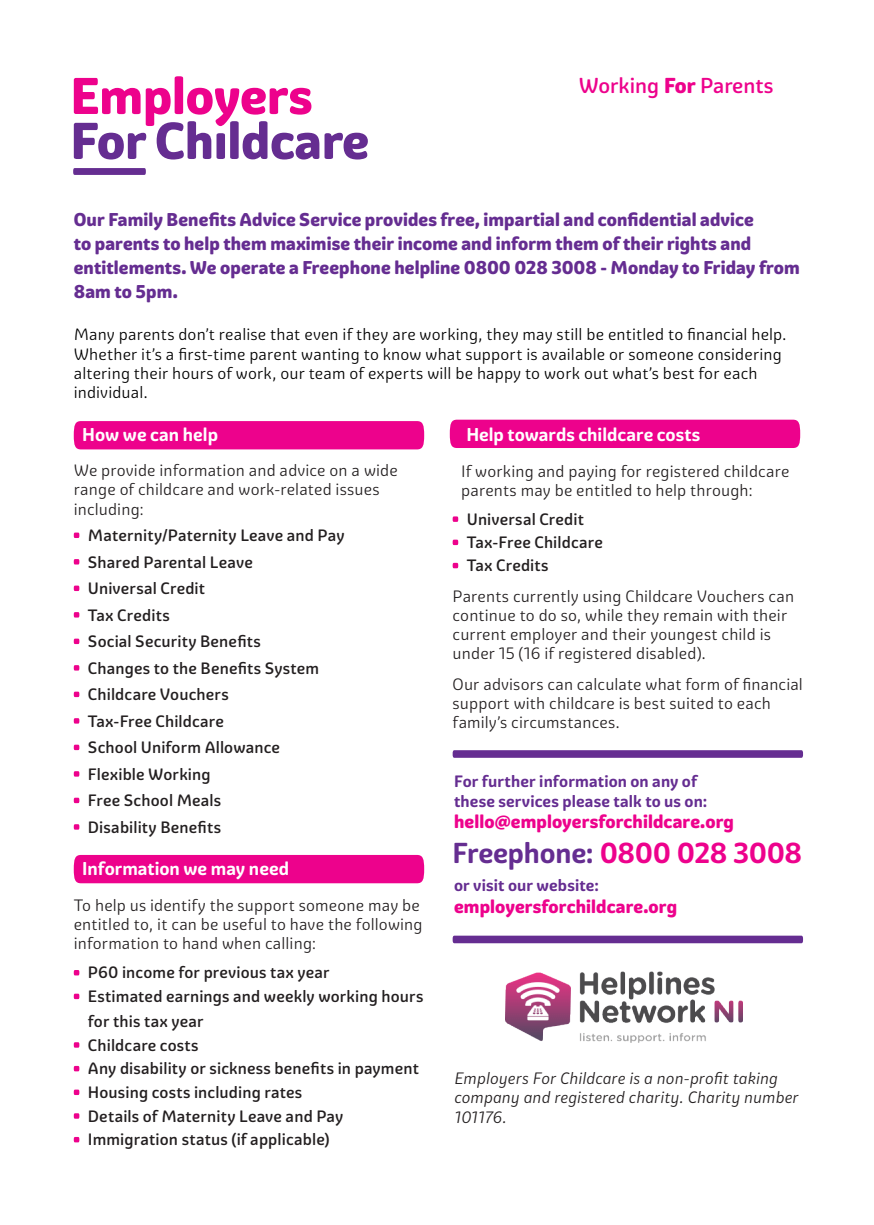
<style>
.page{position:relative;width:874px;height:1225px;background:#fff}
.page>*{position:absolute;margin:0;border:0;box-sizing:border-box;transform-origin:0 0}
.t1{font:700 28px "Graviola Soft";letter-spacing:-.015em;color:#ed028c}
.t2{font:500 21px "Graviola Soft";color:#ed028c}
.t3{font:800 18px/24px "Graviola Soft";letter-spacing:.005em;color:#652d91}
.t4{font:700 18px "Graviola Soft";color:#fff}
.t5{font:800 18px "Graviola Soft";letter-spacing:.005em;color:#ed028c}
.t6{font:16px/19.2px "Graviola Soft";letter-spacing:.01em;color:#231f20}
.t7{font:500 16px "Graviola Soft";letter-spacing:.01em;color:#231f20}
.t8{font:16px/19.2px "Graviola Soft";letter-spacing:.01em;color:#000001}
.t9{font:italic 16px/19.2px "Graviola Soft";letter-spacing:.005em;color:#231f20}
.t10{font:700 16px/19.2px "Graviola Soft";letter-spacing:.01em;color:#652d91}
.s1{font-weight:800}
.s2{color:#652d91}
</style>
<div class="page">
<svg style="left:74px;top:76px;width:293px;height:83px"></svg>
<svg style="left:73px;top:168px;width:73px;height:7px"></svg>
<svg style="left:452px;top:935px;width:350px;height:8px;background:#713e9a"></svg>
<svg style="left:452px;top:750px;width:350px;height:8px;background:#6c3796"></svg>
<div style="left:74px;top:421px;width:350px;height:28px;background:#ed028c"></div>
<svg style="left:452px;top:516px;width:6px;height:6px"></svg>
<svg style="left:452px;top:539px;width:6px;height:6px"></svg>
<svg style="left:452px;top:563px;width:6px;height:5px"></svg>
<div style="left:74px;top:855px;width:350px;height:28px;background:#ed028c"></div>
<svg style="left:74px;top:532px;width:5px;height:6px"></svg>
<svg style="left:74px;top:559px;width:5px;height:5px"></svg>
<svg style="left:74px;top:585px;width:5px;height:6px"></svg>
<svg style="left:74px;top:612px;width:5px;height:5px"></svg>
<svg style="left:74px;top:638px;width:5px;height:6px"></svg>
<svg style="left:74px;top:665px;width:5px;height:5px"></svg>
<svg style="left:74px;top:691px;width:5px;height:6px"></svg>
<svg style="left:74px;top:718px;width:5px;height:5px"></svg>
<svg style="left:74px;top:744px;width:5px;height:6px"></svg>
<svg style="left:74px;top:771px;width:5px;height:5px"></svg>
<svg style="left:74px;top:797px;width:5px;height:6px"></svg>
<svg style="left:74px;top:824px;width:5px;height:5px"></svg>
<svg style="left:74px;top:970px;width:5px;height:5px"></svg>
<svg style="left:74px;top:993px;width:5px;height:6px"></svg>
<svg style="left:74px;top:1042px;width:5px;height:5px"></svg>
<svg style="left:74px;top:1066px;width:5px;height:5px"></svg>
<svg style="left:74px;top:1089px;width:5px;height:6px"></svg>
<svg style="left:74px;top:1113px;width:5px;height:5px"></svg>
<svg style="left:74px;top:1137px;width:5px;height:5px"></svg>
<div style="left:449px;top:420px;width:350px;height:28px;background:#ed028c"></div>
<img style="left:505px;top:971px;width:236px;height:72px">
<p class="t2" style="left:578px;top:73px;width:196px">Working <span class="s1">For</span> Parents</p>
<p class="t3" style="left:74px;top:208px;width:727px">Our Family Benefits Advice Service provides free, impartial and confidential advice<br>to parents to help them maximise their income and inform them of their rights and entitlements. We operate a Freephone helpline 0800 028 3008 - Monday to Friday from 8am to 5pm.</p>
<p class="t8" style="left:74px;top:325px;width:714px">Many parents don’t realise that even if they are working, they may still be entitled to financial help.<br>Whether it’s a first-time parent wanting to know what support is available or someone considering altering their hours of work, our team of experts will be happy to work out what’s best for each individual.</p>
<p class="t4" style="left:82px;top:423px;width:137px">How we can help</p>
<p class="t6" style="left:74px;top:461px;width:325px">We provide information and advice on a wide range of childcare and work-related issues including:</p>
<p class="t7" style="left:88px;top:525px;width:258px">Maternity/Paternity Leave and Pay</p>
<p class="t7" style="left:88px;top:552px;width:166px">Shared Parental Leave</p>
<p class="t7" style="left:88px;top:578px;width:119px">Universal Credit</p>
<p class="t7" style="left:88px;top:605px;width:83px">Tax Credits</p>
<p class="t7" style="left:88px;top:631px;width:174px">Social Security Benefits</p>
<p class="t7" style="left:88px;top:658px;width:233px">Changes to the Benefits System</p>
<p class="t7" style="left:88px;top:684px;width:142px">Childcare Vouchers</p>
<p class="t7" style="left:88px;top:711px;width:137px">Tax-Free Childcare</p>
<p class="t7" style="left:88px;top:737px;width:193px">School Uniform Allowance</p>
<p class="t7" style="left:88px;top:764px;width:124px">Flexible Working</p>
<p class="t7" style="left:88px;top:790px;width:135px">Free School Meals</p>
<p class="t7" style="left:88px;top:817px;width:135px">Disability Benefits</p>
<p class="t4" style="left:82px;top:857px;width:208px">Information we may need</p>
<p class="t6" style="left:74px;top:895px;width:350px">To help us identify the support someone may be entitled to, it can be useful to have the following information to hand when calling:</p>
<p class="t7" style="left:88px;top:963px;width:243px">P60 income for previous tax year</p>
<p class="t7" style="left:88px;top:986px;width:337px">Estimated earnings and weekly working hours</p>
<p class="t7" style="left:88px;top:1011px;width:117px">for this tax year</p>
<p class="t7" style="left:88px;top:1035px;width:112px">Childcare costs</p>
<p class="t7" style="left:88px;top:1059px;width:332px">Any disability or sickness benefits in payment</p>
<p class="t7" style="left:88px;top:1082px;width:216px">Housing costs including rates</p>
<p class="t7" style="left:88px;top:1106px;width:257px">Details of Maternity Leave and Pay</p>
<p class="t7" style="left:88px;top:1130px;width:243px">Immigration status (if applicable)</p>
<p class="t4" style="left:466px;top:423px;width:235px">Help towards childcare costs</p>
<p class="t6" style="left:461px;top:462px;width:330px">If working and paying for registered childcare parents may be entitled to help through:</p>
<p class="t7" style="left:466px;top:509px;width:119px">Universal Credit</p>
<p class="t7" style="left:466px;top:532px;width:137px">Tax-Free Childcare</p>
<p class="t7" style="left:466px;top:556px;width:83px">Tax Credits</p>
<p class="t6" style="left:452px;top:587px;width:343px">Parents currently using Childcare Vouchers can continue to do so, while they remain with their current employer and their youngest child is under 15 (16 if registered disabled).</p>
<p class="t6" style="left:452px;top:675px;width:351px">Our advisors can calculate what form of financial support with childcare is best suited to each family’s circumstances.</p>
<p class="t10" style="left:454px;top:772px;width:255px">For further information on any of these services please talk to us on:</p>
<p class="t5" style="left:454px;top:810px;width:281px">hello@employersforchildcare.org</p>
<p class="t1" style="left:452px;top:835px;width:351px"><span class="s2">Freephone:</span> 0800 028 3008</p>
<p class="t10" style="left:454px;top:876px;width:146px">or visit our website:</p>
<p class="t5" style="left:454px;top:895px;width:224px">employersforchildcare.org</p>
<p class="t9" style="left:454px;top:1069px;width:345px">Employers For Childcare is a non-profit taking company and registered charity. Charity number<br>101176.</p>
</div>
